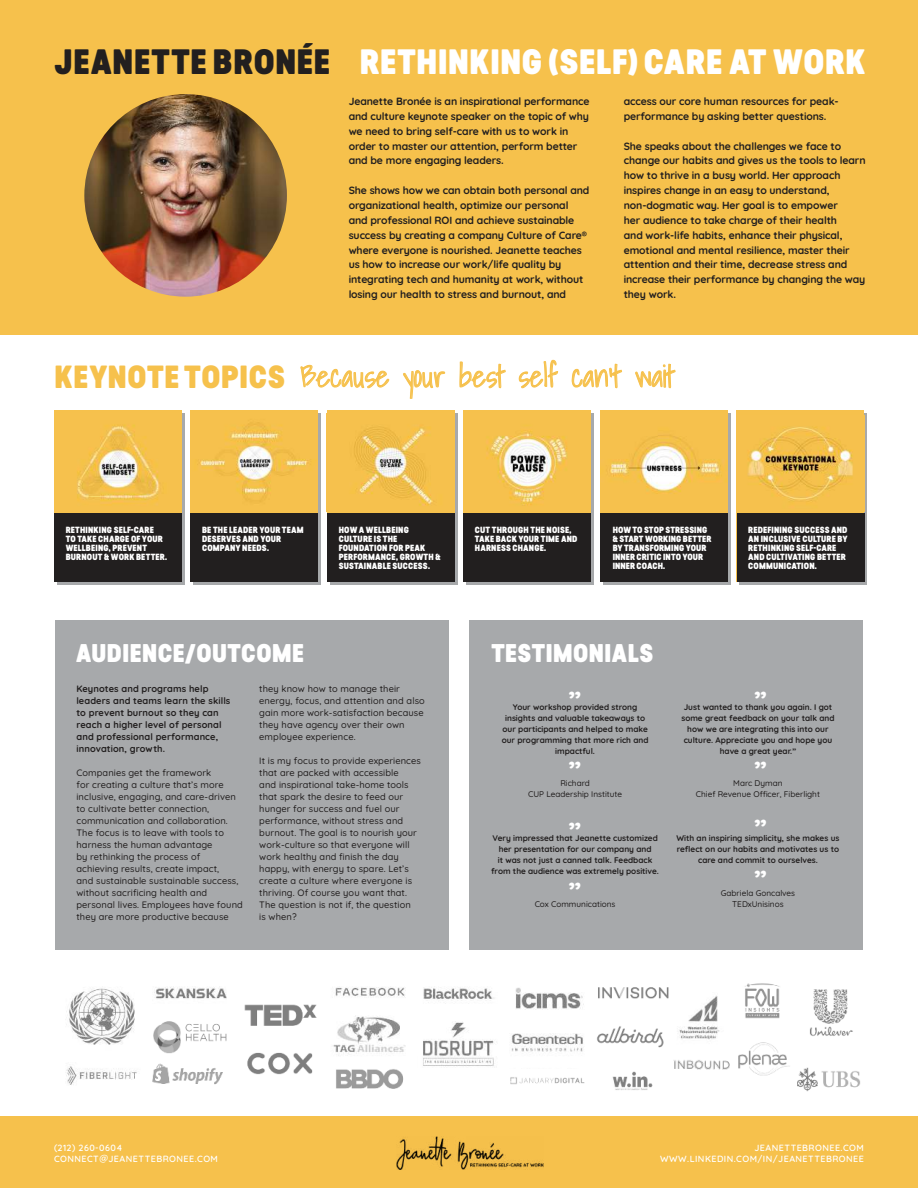
<style>
.page{position:relative;width:918px;height:1188px;background:#fff}
.page>*{position:absolute;margin:0;border:0;box-sizing:border-box;transform-origin:0 0}
.t1{font:900 33px "Predige Rounded";letter-spacing:.02em;color:#fff}
.t2{font:300 30px "Shadows Into";color:#f6c14c}
.t3{font:900 30px "Predige Rounded";letter-spacing:.02em;color:#f6c14c}
.t4{font:700 27.45px/59.6px "Quicksand";color:#fff}
.t5{font:900 24px "Predige Rounded";letter-spacing:.02em;color:#fff}
.t6{font:700 10.5px/14.9px "Quicksand";letter-spacing:-.01em;color:#221f1f}
.t7{font:500 9.3px/12px "Quicksand";letter-spacing:.01em;color:#221f1f}
.t8{font:700 9.3px/12px "Quicksand";letter-spacing:.01em;color:#221f1f}
.t9{font:600 9px/10.5px "Quicksand";letter-spacing:.05em;color:#fff;text-align:right}
.t10{font:900 8.4px/9px "Predige Rounded";letter-spacing:.02em;color:#fff}
.t11{font:700 8.25px/10.9px "Quicksand";color:#221f1f;text-align:center}
.t12{font:500 8.25px/10.9px "Quicksand";color:#221f1f;text-align:center}
.s1{color:#221f1f}
</style>
<div class="page">
<div style="left:470px;top:620px;width:393px;height:330px;background:#a7a9ab"></div>
<div style="left:55px;top:620px;width:393px;height:330px;background:#a7a9ab"></div>
<div style="left:0;top:1116px;width:918px;height:72px;background:#f6c14c"></div>
<div style="left:0;top:0;width:918px;height:335px;background:#f6c14c"></div>
<img style="left:66px;top:987px;width:518px;height:98px">
<img style="left:797px;top:1067px;width:63px;height:25px">
<img style="left:597px;top:1026px;width:67px;height:64px">
<img style="left:598px;top:987px;width:71px;height:12px">
<img style="left:679px;top:995px;width:41px;height:44px">
<img style="left:745px;top:983px;width:35px;height:36px">
<img style="left:673px;top:1060px;width:57px;height:10px">
<img style="left:738px;top:1042px;width:52px;height:34px">
<div style="left:149px;top:1071px;width:441px;height:43px;background:#fff"></div>
<img style="left:501px;top:1070px;width:84px;height:15px">
<img style="left:327px;top:1062px;width:82px;height:27px">
<img style="left:810px;top:989px;width:43px;height:47px">
<img style="left:396px;top:1136px;width:147px;height:34px">
<svg style="left:57px;top:413px;width:128px;height:171px"></svg>
<svg style="left:194px;top:413px;width:127px;height:171px"></svg>
<svg style="left:330px;top:413px;width:127px;height:171px"></svg>
<svg style="left:603px;top:413px;width:128px;height:171px"></svg>
<svg style="left:466px;top:413px;width:128px;height:171px"></svg>
<svg style="left:740px;top:413px;width:127px;height:171px"></svg>
<div style="left:54px;top:410px;width:127px;height:171px;background:#f6c14c"></div>
<img style="left:77px;top:425px;width:83px;height:80px">
<div style="left:190px;top:410px;width:128px;height:171px;background:#f6c14c"></div>
<img style="left:200px;top:422px;width:108px;height:80px">
<div style="left:600px;top:410px;width:128px;height:171px;background:#f6c14c"></div>
<img style="left:610px;top:435px;width:114px;height:59px">
<div style="left:463px;top:410px;width:128px;height:171px;background:#f6c14c"></div>
<img style="left:486px;top:431px;width:81px;height:74px">
<div style="left:737px;top:410px;width:127px;height:171px;background:#f6c14c"></div>
<img style="left:747px;top:427px;width:106px;height:74px">
<div style="left:327px;top:410px;width:127px;height:171px;background:#f6c14c"></div>
<img style="left:354px;top:427px;width:79px;height:79px">
<div style="left:54px;top:513px;width:127px;height:68px;background:#221f1f"></div>
<div style="left:190px;top:513px;width:128px;height:68px;background:#221f1f"></div>
<div style="left:327px;top:513px;width:127px;height:68px;background:#221f1f"></div>
<div style="left:463px;top:513px;width:128px;height:68px;background:#221f1f"></div>
<div style="left:600px;top:513px;width:128px;height:68px;background:#221f1f"></div>
<div style="left:737px;top:513px;width:127px;height:68px;background:#221f1f"></div>
<img style="left:148px;top:1018px;width:86px;height:51px">
<img style="left:148px;top:1060px;width:79px;height:25px">
<img style="left:234px;top:987px;width:93px;height:88px">
<img style="left:84px;top:94px;width:203px;height:203px;border-radius:101px">
<svg style="left:301px;top:365px;width:88px;height:23px"></svg>
<svg style="left:403px;top:370px;width:42px;height:29px"></svg>
<svg style="left:460px;top:362px;width:46px;height:26px"></svg>
<svg style="left:519px;top:360px;width:39px;height:28px"></svg>
<svg style="left:572px;top:364px;width:50px;height:24px"></svg>
<svg style="left:635px;top:364px;width:40px;height:24px"></svg>
<h1 class="t1" style="left:55px;top:43px;width:812px"><span class="s1">JEANETTE BRONÉE</span> RETHINKING (SELF) CARE AT WORK</h1>
<p class="t6" style="left:349px;top:94px;width:242px">Jeanette Bronée is an inspirational performance and culture keynote speaker on the topic of why we need to bring self-care with us to work in order to master our attention, perform better and be more engaging leaders.</p>
<p class="t6" style="left:349px;top:184px;width:242px">She shows how we can obtain both personal and organizational health, optimize our personal and professional ROI and achieve sustainable success by creating a company Culture of Care® where everyone is nourished. Jeanette teaches us how to increase our work/life quality by integrating tech and humanity at work, without losing our health to stress and burnout, and</p>
<p class="t6" style="left:624px;top:94px;width:216px">access our core human resources for peak&shy;performance by asking better questions.</p>
<p class="t6" style="left:624px;top:139px;width:243px">She speaks about the challenges we face to change our habits and gives us the tools to learn how to thrive in a busy world. Her approach inspires change in an easy to understand, non-dogmatic way. Her goal is to empower<br>her audience to take charge of their health<br>and work-life habits, enhance their physical, emotional and mental resilience, master their attention and their time, decrease stress and increase their performance by changing the way they work.</p>
<h2 class="t3" style="left:55px;top:359px;width:232px">KEYNOTE TOPICS</h2>
<h2 class="t2" style="left:300px;top:360px;width:376px">Because your best self can’t wait</h2>
<p class="t10" style="left:66px;top:525px;width:103px">RETHINKING SELF-CARE<br>TO TAKE CHARGE OF YOUR<br>WELLBEING, PREVENT<br>BURNOUT &amp; WORK BETTER.</p>
<p class="t10" style="left:202px;top:525px;width:103px">BE THE LEADER YOUR TEAM<br>DESERVES AND YOUR<br>COMPANY NEEDS.</p>
<p class="t10" style="left:339px;top:525px;width:103px">HOW A WELLBEING<br>CULTURE IS THE<br>FOUNDATION FOR PEAK<br>PERFORMANCE, GROWTH &amp;<br>SUSTAINABLE SUCCESS.</p>
<p class="t10" style="left:475px;top:525px;width:104px">CUT THROUGH THE NOISE,<br>TAKE BACK YOUR TIME AND<br>HARNESS CHANGE.</p>
<p class="t10" style="left:613px;top:525px;width:100px">HOW TO STOP STRESSING &amp; START WORKING BETTER<br>BY TRANSFORMING YOUR<br>INNER CRITIC INTO YOUR<br>INNER COACH.</p>
<p class="t10" style="left:748px;top:525px;width:101px">REDEFINING SUCCESS AND<br>AN INCLUSIVE CULTURE BY<br>RETHINKING SELF-CARE<br>AND CULTIVATING BETTER<br>COMMUNICATION.</p>
<h3 class="t5" style="left:76px;top:639px;width:230px">AUDIENCE/OUTCOME</h3>
<p class="t8" style="left:76px;top:683px;width:155px">Keynotes and programs help leaders and teams learn the skills to prevent burnout so they can reach a higher level of personal and professional performance, innovation, growth.</p>
<p class="t7" style="left:76px;top:766px;width:168px">Companies get the framework<br>for creating a culture that’s more inclusive, engaging, and care-driven to cultivate better connection, communication and collaboration.<br>The focus is to leave with tools to harness the human advantage<br>by rethinking the process of achieving results, create impact,<br>and sustainable sustainable success, without sacri昀椀cing health and personal lives. Employees have found they are more productive because</p>
<p class="t7" style="left:259px;top:682px;width:167px">they know how to manage their energy, focus, and attention and also gain more work-satisfaction because they have agency over their own employee experience.</p>
<p class="t7" style="left:259px;top:755px;width:163px">It is my focus to provide experiences that are packed with accessible<br>and inspirational take-home tools that spark the desire to feed our hunger for success and fuel our performance, without stress and burnout. The goal is to nourish your work-culture so that everyone will work healthy and 昀椀nish the day happy, with energy to spare. Let’s create a culture where everyone is thriving. Of course you want that.<br>The question is not if, the question<br>is when?</p>
<h3 class="t5" style="left:491px;top:639px;width:163px">TESTIMONIALS</h3>
<h3 class="t4" style="left:569px;top:672px;width:14px">”</h3>
<p class="t11" style="left:502px;top:702px;width:148px">Your workshop provided strong insights and valuable takeaways to our participants and helped to make our programming that more rich and impactful.</p>
<p class="t12" style="left:528px;top:779px;width:96px">Richard<br>CUP Leadership Institute</p>
<p class="t11" style="left:491px;top:833px;width:169px">Very impressed that Jeanette customized her presentation for our company and<br>it was not just a canned talk. Feedback from the audience was extremely positive.</p>
<p class="t12" style="left:535px;top:899px;width:82px">Cox Communications</p>
<h3 class="t4" style="left:569px;top:742px;width:14px">”</h3>
<h3 class="t4" style="left:569px;top:803px;width:14px">” ”</h3>
<h3 class="t4" style="left:754px;top:672px;width:14px">”</h3>
<p class="t11" style="left:681px;top:702px;width:155px">Just wanted to thank you again. I got some great feedback on your talk and how we are integrating this into our culture. Appreciate you and hope you have a great year.”</p>
<p class="t12" style="left:696px;top:779px;width:126px">Marc Dyman<br>Chief Revenue O昀케cer, Fiberlight</p>
<p class="t11" style="left:676px;top:833px;width:165px">With an inspiring simplicity, she makes us re昀氀ect on our habits and motivates us to care and commit to ourselves.</p>
<p class="t12" style="left:721px;top:887px;width:76px">Gabriela Goncalves<br>TEDxUnisinos</p>
<h3 class="t4" style="left:754px;top:743px;width:14px;line-height:57.9px">” ”</h3>
<h3 class="t4" style="left:754px;top:851px;width:14px">”</h3>
<p class="t9" style="left:54px;top:1142px;width:166px;text-align:left">(212) 260-0604<br>CONNECT@JEANETTEBRONEE.COM</p>
<p class="t9" style="left:660px;top:1143px;width:205px">JEANETTEBRONEE.COM<br>WWW.LINKEDIN.COM/IN/JEANETTEBRONEE</p>
</div>
